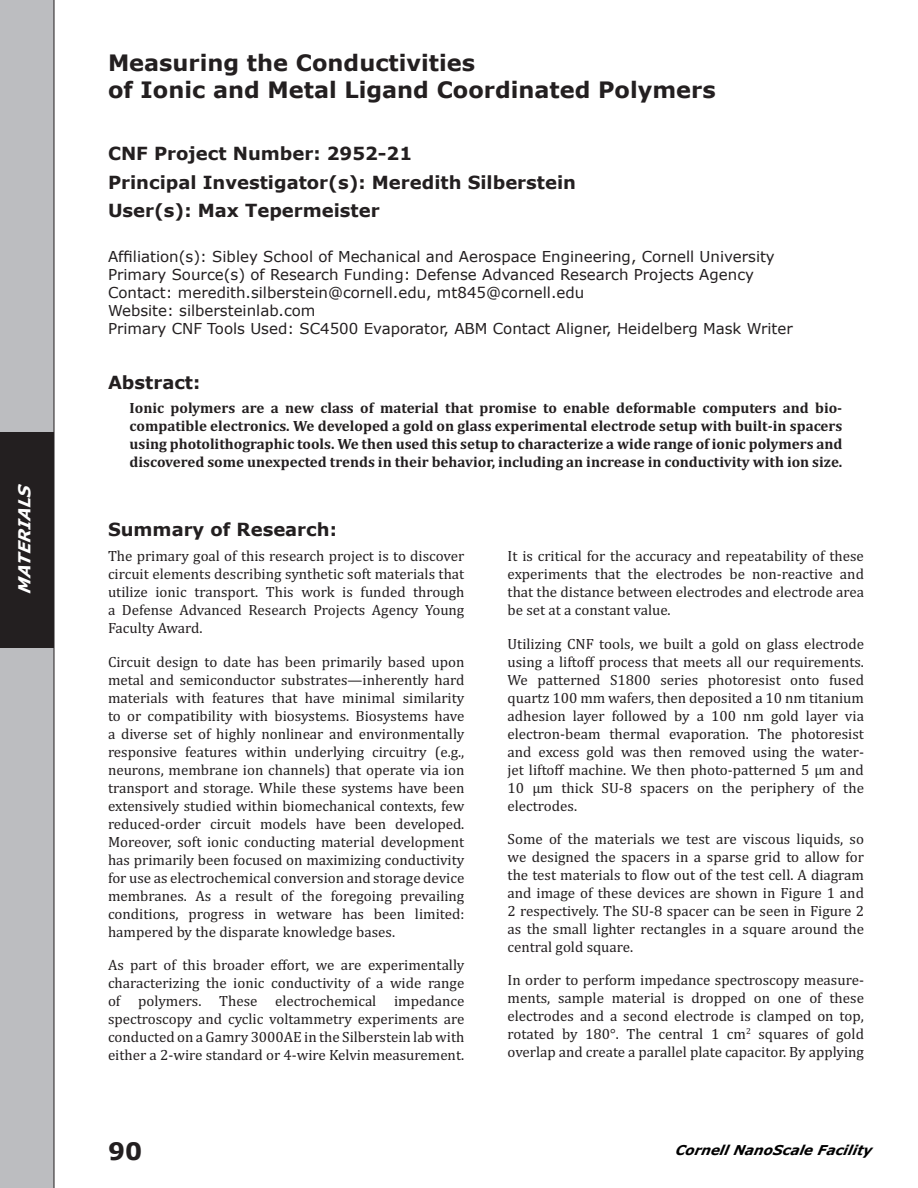
<style>
.page{position:relative;width:918px;height:1188px;background:#fff}
.page>*{position:absolute;margin:0;border:0;box-sizing:border-box;transform-origin:0 0}
.t1{font:700 24px "Verdana";color:#231f20}
.Project_Title{font:700 22.5px/27px "Verdana";color:#231f20}
.Project___PI_Users{font:700 18px "Verdana";color:#231f20}
.Body_Header{font:700 18px "Verdana";color:#231f20}
.t2{font:italic 700 16.5px "Verdana";color:#fff}
.t3{font:15px/18px "Cambria";color:#231f20;text-align:justify}
.Abstract_Text{font:700 15px/18px "Cambria";color:#231f20;text-align:justify}
.Project_Info{font:15px "Verdana";color:#231f20}
.Affiliation{font:15px "Verdana";color:#231f20}
.t4{font:italic 700 13.5px "Verdana";color:#000}
</style>
<div class="page">
<div style="left:0;top:0;width:54px;height:1188px;background:#bcbdc0"></div>
<div style="left:0;top:432px;width:54px;height:216px;background:#231f20"></div>
<p class="t2" style="left:14px;top:594px;width:113px;rotate:-90deg">MATERIALS</p>
<p class="Project_Title" style="left:108px;top:50px;width:609px">Measuring the Conductivities<br>of Ionic and Metal Ligand Coordinated Polymers</p>
<p class="Project___PI_Users" style="left:108px;top:142px;width:306px">CNF Project Number: 2952-21</p>
<p class="Project___PI_Users" style="left:108px;top:170px;width:470px">Principal Investigator(s): Meredith Silberstein</p>
<p class="Project___PI_Users" style="left:108px;top:199px;width:273px">User(s): Max Tepermeister</p>
<p class="Affiliation" style="left:108px;top:247px;width:668px">Affiliation(s): Sibley School of Mechanical and Aerospace Engineering, Cornell University</p>
<p class="Project_Info" style="left:108px;top:265px;width:648px">Primary Source(s) of Research Funding: Defense Advanced Research Projects Agency</p>
<p class="Project_Info" style="left:108px;top:283px;width:478px">Contact: meredith.silberstein@cornell.edu, mt845@cornell.edu</p>
<p class="Project_Info" style="left:108px;top:301px;width:209px">Website: silbersteinlab.com</p>
<p class="Project_Info" style="left:108px;top:319px;width:686px">Primary CNF Tools Used: SC4500 Evaporator, ABM Contact Aligner, Heidelberg Mask Writer</p>
<p class="Body_Header" style="left:108px;top:370px;width:94px">Abstract:</p>
<p class="Abstract_Text" style="left:130px;top:399px;width:714px">Ionic polymers are a new class of material that promise to enable deformable computers and bio&shy;compatible electronics. We developed a gold on glass experimental electrode setup with built-in spacers using photolithographic tools. We then used this setup to characterize a wide range of ionic polymers and discovered some unexpected trends in their behavior, including an increase in conductivity with ion size.</p>
<p class="Body_Header" style="left:108px;top:517px;width:230px">Summary of Research:</p>
<p class="t3" style="left:108px;top:547px;width:358px">The primary goal of this research project is to discover circuit elements describing synthetic soft materials that utilize ionic transport. This work is funded through a Defense Advanced Research Projects Agency Young Faculty Award.</p>
<p class="t3" style="left:108px;top:652px;width:358px">Circuit design to date has been primarily based upon metal and semiconductor substrates—inherently hard materials with features that have minimal similarity to or compatibility with biosystems. Biosystems have a diverse set of highly nonlinear and environmentally responsive features within underlying circuitry (e.g., neurons, membrane ion channels) that operate via ion transport and storage. While these systems have been extensively studied within biomechanical contexts, few reduced-order circuit models have been developed.<br>Moreover, soft ionic conducting material development has primarily been focused on maximizing conductivity for use as electrochemical conversion and storage device membranes. As a result of the foregoing prevailing conditions, progress in wetware has been limited: hampered by the disparate knowledge bases.</p>
<p class="t3" style="left:108px;top:955px;width:358px">As part of this broader effort, we are experimentally characterizing the ionic conductivity of a wide range of polymers. These electrochemical impedance spectroscopy and cyclic voltammetry experiments are conducted on a Gamry 3000AE in the Silberstein lab with either a 2-wire standard or 4-wire Kelvin measurement.</p>
<p class="t3" style="left:508px;top:547px;width:358px">It is critical for the accuracy and repeatability of these experiments that the electrodes be non-reactive and that the distance between electrodes and electrode area be set at a constant value.</p>
<p class="t3" style="left:508px;top:634px;width:358px">Utilizing CNF tools, we built a gold on glass electrode using a liftoff process that meets all our requirements.<br>We patterned S1800 series photoresist onto fused quartz 100 mm wafers, then deposited a 10 nm titanium adhesion layer followed by a 100 nm gold layer via electron-beam thermal evaporation. The photoresist and excess gold was then removed using the water&shy;jet liftoff machine. We then photo-patterned 5 μm and 10 μm thick SU-8 spacers on the periphery of the electrodes.</p>
<p class="t3" style="left:508px;top:829px;width:358px">Some of the materials we test are viscous liquids, so we designed the spacers in a sparse grid to allow for the test materials to flow out of the test cell. A diagram and image of these devices are shown in Figure 1 and 2 respectively. The SU-8 spacer can be seen in Figure 2 as the small lighter rectangles in a square around the central gold square.</p>
<p class="t3" style="left:508px;top:971px;width:358px">In order to perform impedance spectroscopy measure&shy;ments, sample material is dropped on one of these electrodes and a second electrode is clamped on top, rotated by 180°. The central 1 cm<sup>2</sup> squares of gold overlap and create a parallel plate capacitor. By applying</p>
<h1 class="t1" style="left:108px;top:1136px;width:36px">90</h1>
<p class="t4" style="left:675px;top:1141px;width:201px">Cornell NanoScale Facility</p>
</div>
